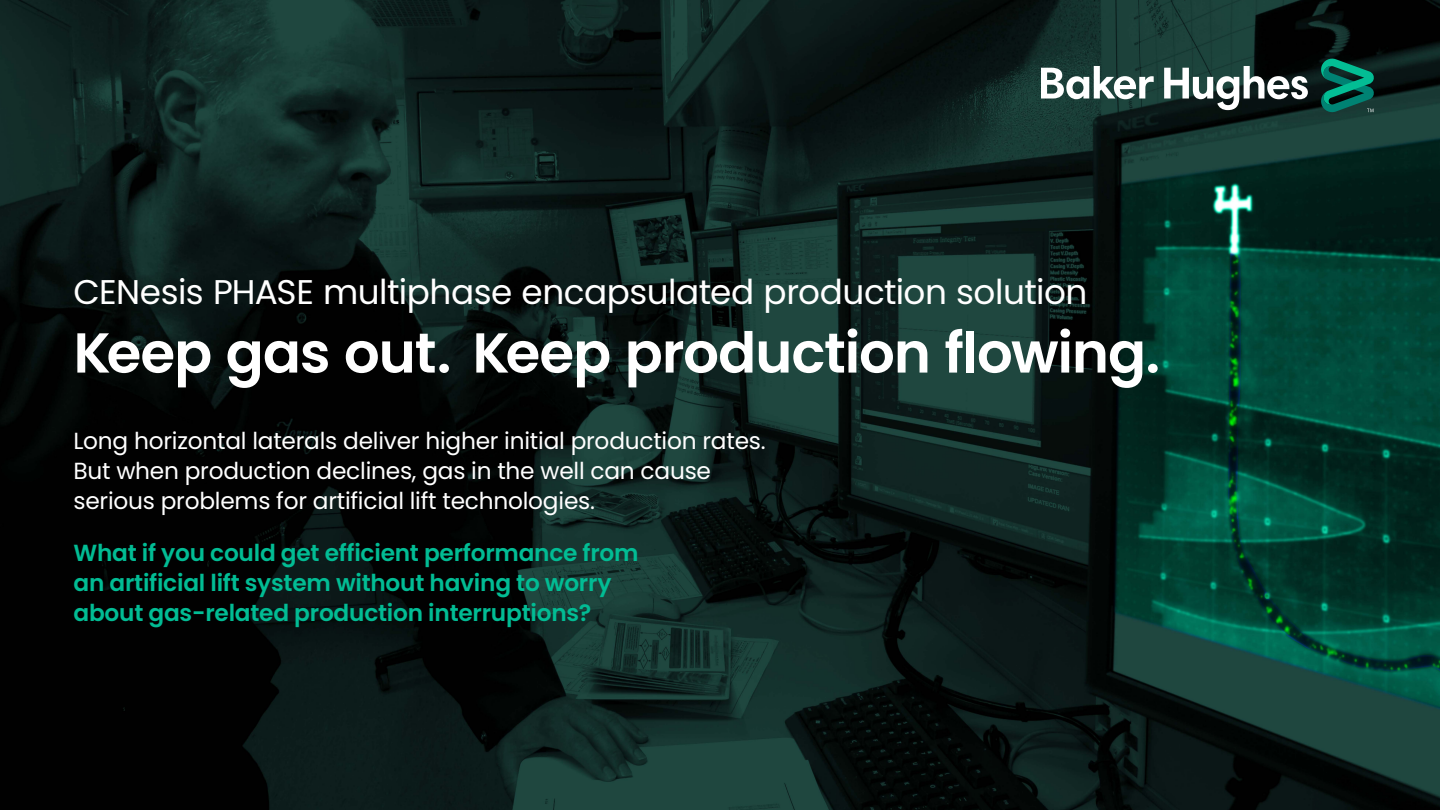
<style>
.page{position:relative;width:1440px;height:810px;background:#fff}
.page>*{position:absolute;margin:0;border:0;box-sizing:border-box;transform-origin:0 0}
.t1{font:600 56.25px "Poppins";letter-spacing:-.02em;color:#fff}
.t2{font:34.28px "Poppins";letter-spacing:-.015em;color:#fff}
.t3{font:23.25px/30px "Poppins";letter-spacing:-.01em;color:#fff}
.t4{font:600 23.25px/30px "Poppins";letter-spacing:-.01em;color:#02bc94}
</style>
<div class="page">
<img style="left:0;top:0;width:1440px;height:810px">
<svg style="left:1041px;top:57px;width:334px;height:57px"></svg>
<h2 class="t2" style="left:74px;top:273px;width:1016px">CENesis PHASE multiphase encapsulated production solution</h2>
<h1 class="t1" style="left:74px;top:320px;width:1088px">Keep gas out. Keep production flowing.</h1>
<p class="t3" style="left:74px;top:426px;width:694px">Long horizontal laterals deliver higher initial production rates.<br>But when production declines, gas in the well can cause serious problems for artificial lift technologies.</p>
<p class="t4" style="left:74px;top:538px;width:567px">What if you could get efficient performance from an artificial lift system without having to worry about gas-related production interruptions?</p>
</div>
